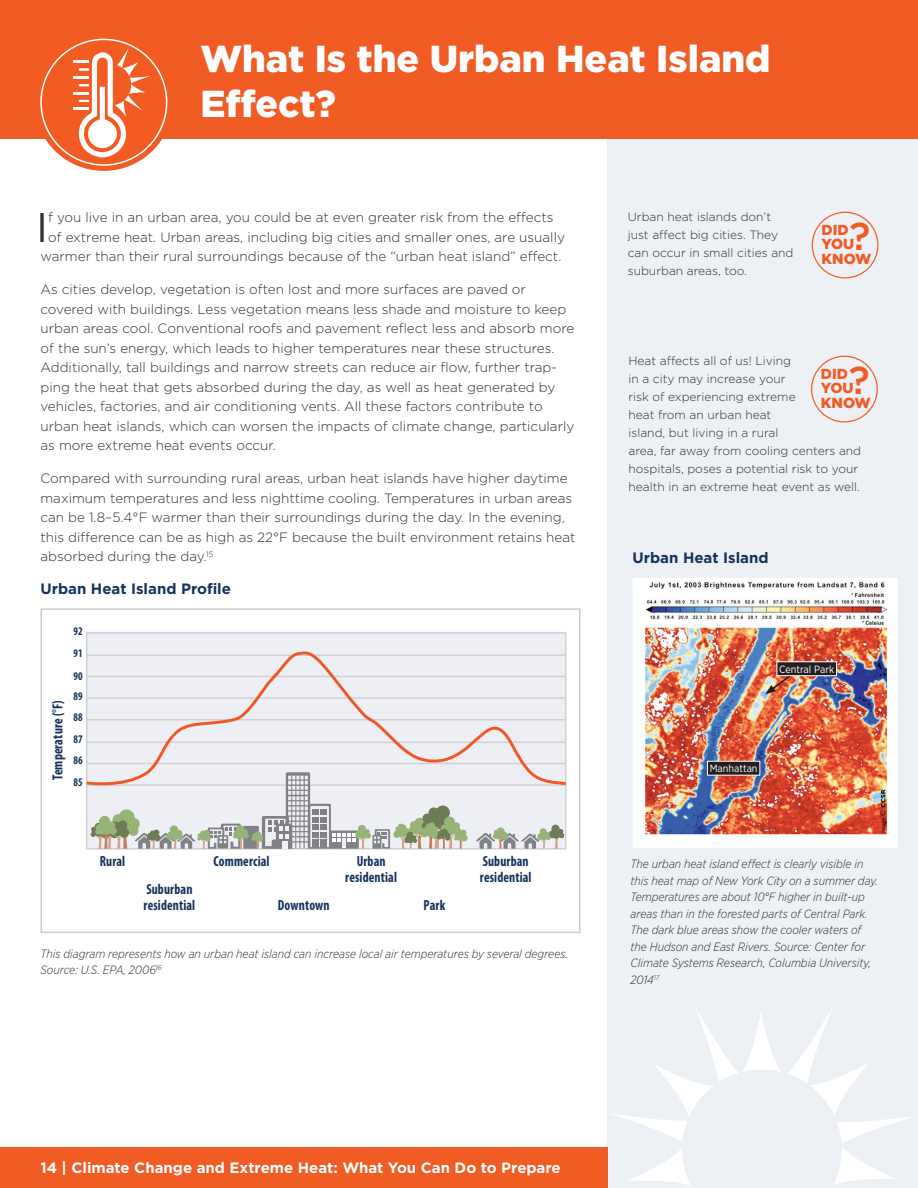
<style>
.page{position:relative;width:918px;height:1188px;background:#fff}
.page>*{position:absolute;margin:0;border:0;box-sizing:border-box;transform-origin:0 0}
.body_dropcap{font:41.4px "Gotham";color:#312f30}
.t1{font:500 38.85px "Gotham";color:#f25b24}
.Heading1{font:900 37.5px/45px "Gotham";color:#fff}
._8PageNumber{font:700 15px "Gotham";color:#fff}
.Figure_Title{font:700 15px "Gotham";color:#15335c}
.t2{font:700 condensed 14.7px/15.9px "Myriad Pro";letter-spacing:.01em;color:#16325c;scale:.91 1}
.t3{font:900 14.55px/14.5px "Gotham";color:#f25b24}
.Body{font:300 13.5px/19.5px "Gotham";color:#312f30}
.body_dropcap-2{font:300 13.5px/19.5px "Gotham";color:#312f30;text-align:center}
.Figure_Caption{font:italic 300 12px/16.5px "Gotham Narrow";color:#312f30}
.Sidebar_body{font:300 12px/18px "Gotham";color:#312f30}
.t4{font:700 condensed 11.7px/23px "Myriad Pro";letter-spacing:.01em;color:#16325c;scale:.91 1}
.t5{font:10.5px "Gotham Narrow";color:#fff}
</style>
<div class="page">
<div style="left:608px;top:139px;width:310px;height:1049px;background:#edf0f5"></div>
<div style="left:0;top:0;width:918px;height:139px;background:#f15b24"></div>
<div style="left:0;top:1148px;width:608px;height:40px;background:#f15b24"></div>
<div style="left:34px;top:32px;width:139px;height:139px;background:#f25b21;border-radius:50%"></div>
<svg style="left:74px;top:48px;width:77px;height:109px"></svg>
<div style="left:40px;top:608px;width:540px;height:325px;border:2px solid #ceccca"></div>
<div style="left:87px;top:632px;width:479px;height:217px;background:#edeff4"></div>
<hr style="left:87px;top:632px;width:479px;height:1px;background:#d0d1d3">
<div style="left:551px;top:825px;width:9px;height:8px;background:#6e7c55;border-radius:50%"></div>
<div style="left:461px;top:835px;width:7px;height:6px;background:#96b477;border-radius:50%"></div>
<svg style="left:476px;top:829px;width:88px;height:20px"></svg>
<svg style="left:91px;top:788px;width:375px;height:61px"></svg>
<svg style="left:86px;top:650px;width:481px;height:138px"></svg>
<div style="left:812px;top:212px;width:66px;height:66px;border:1px solid #f25b24;border-radius:50%"></div>
<div style="left:811px;top:356px;width:67px;height:66px;border:1px solid #f25b24;border-radius:50%"></div>
<div style="left:633px;top:579px;width:264px;height:268px;background:#fff"></div>
<img style="left:645px;top:582px;width:243px;height:253px">
<div style="left:633px;top:578px;width:265px;height:270px;border:1px solid #fff"></div>
<svg style="left:765px;top:674px;width:27px;height:20px"></svg>
<div style="left:777px;top:662px;width:59px;height:14px;background:#231f20"></div>
<div style="left:777px;top:662px;width:60px;height:14px;border:1px solid #fff"></div>
<div style="left:708px;top:761px;width:52px;height:14px;background:#231f20"></div>
<div style="left:707px;top:761px;width:53px;height:14px;border:1px solid #fff"></div>
<svg style="left:629px;top:1148px;width:62px;height:38px"></svg>
<svg style="left:613px;top:1009px;width:167px;height:132px"></svg>
<svg style="left:788px;top:1011px;width:126px;height:174px"></svg>
<p class="Heading1" style="left:200px;top:35px;width:572px">What Is the Urban Heat Island<br>Effect?</p>
<p class="body_dropcap-2" style="left:40px;top:208px;width:526px">f you live in an urban area, you could be at even greater risk from the effects<br>of extreme heat. Urban areas, including big cities and smaller ones, are usually warmer than their rural surroundings because of the “urban heat island” effect.</p>
<p class="Body" style="left:40px;top:280px;width:535px">As cities develop, vegetation is often lost and more surfaces are paved or covered with buildings. Less vegetation means less shade and moisture to keep urban areas cool. Conventional roofs and pavement reflect less and absorb more of the sun’s energy, which leads to higher temperatures near these structures.<br>Additionally, tall buildings and narrow streets can reduce air flow, further trap&shy;ping the heat that gets absorbed during the day, as well as heat generated by vehicles, factories, and air conditioning vents. All these factors contribute to urban heat islands, which can worsen the impacts of climate change, particularly as more extreme heat events occur.</p>
<p class="Body" style="left:40px;top:469px;width:537px">Compared with surrounding rural areas, urban heat islands have higher daytime maximum temperatures and less nighttime cooling. Temperatures in urban areas can be 1.8–5.4°F warmer than their surroundings during the day. In the evening, this difference can be as high as 22°F because the built environment retains heat absorbed during the day.<sup>15</sup></p>
<p class="Figure_Title" style="left:40px;top:579px;width:192px">Urban Heat Island Profile</p>
<p class="body_dropcap" style="left:36px;top:201px;width:14px">I</p>
<p class="t2" style="left:50px;top:780px;width:89px;rotate:-90deg">Temperature (°F)</p>
<p class="t4" style="left:74px;top:620px;width:11px">92</p>
<p class="t4" style="left:74px;top:641px;width:12px">91<br>90</p>
<p class="t4" style="left:74px;top:686px;width:12px;line-height:20.7px">89<br>88</p>
<p class="t4" style="left:74px;top:729px;width:12px;line-height:20.5px">87<br>86</p>
<p class="t4" style="left:74px;top:771px;width:12px">85</p>
<p class="t2" style="left:100px;top:853px;width:29px">Rural</p>
<p class="t2" style="left:144px;top:881px;width:58px">Suburban residential</p>
<p class="t2" style="left:214px;top:853px;width:63px">Commercial</p>
<p class="t2" style="left:345px;top:853px;width:58px;text-align:center">Urban residential</p>
<p class="t2" style="left:278px;top:898px;width:58px">Downtown</p>
<p class="t2" style="left:424px;top:898px;width:25px">Park</p>
<p class="t2" style="left:480px;top:853px;width:58px">Suburban residential</p>
<p class="Figure_Caption" style="left:40px;top:945px;width:529px">This diagram represents how an urban heat island can increase local air temperatures by several degrees.<br>Source: U.S. EPA, 2006<sup>16</sup></p>
<p class="Sidebar_body" style="left:628px;top:208px;width:167px">Urban heat islands don’t just affect big cities. They can occur in small cities and suburban areas, too.</p>
<p class="t1" style="left:849px;top:211px;width:23px">?</p>
<p class="t3" style="left:822px;top:222px;width:51px">DID<br>YOU<br>KNOW</p>
<p class="Sidebar_body" style="left:628px;top:352px;width:234px">Heat affects all of us! Living<br>in a city may increase your<br>risk of experiencing extreme<br>heat from an urban heat<br>island, but living in a rural<br>area, far away from cooling centers and hospitals, poses a potential risk to your health in an extreme heat event as well.</p>
<p class="t1" style="left:849px;top:355px;width:23px">?</p>
<p class="t3" style="left:821px;top:366px;width:51px">DID<br>YOU<br>KNOW</p>
<p class="Figure_Title" style="left:633px;top:547px;width:138px">Urban Heat Island</p>
<p class="t5" style="left:779px;top:663px;width:56px">Central Park</p>
<p class="t5" style="left:710px;top:762px;width:49px">Manhattan</p>
<p class="Figure_Caption" style="left:631px;top:855px;width:249px">The urban heat island effect is clearly visible in this heat map of New York City on a summer day.<br>Temperatures are about 10°F higher in built-up areas than in the forested parts of Central Park.<br>The dark blue areas show the cooler waters of the Hudson and East Rivers. Source: Center for Climate Systems Research, Columbia University, 2014<sup>17</sup></p>
<p class="_8PageNumber" style="left:40px;top:1157px;width:522px">14 | Climate Change and Extreme Heat: What You Can Do to Prepare</p>
</div>
